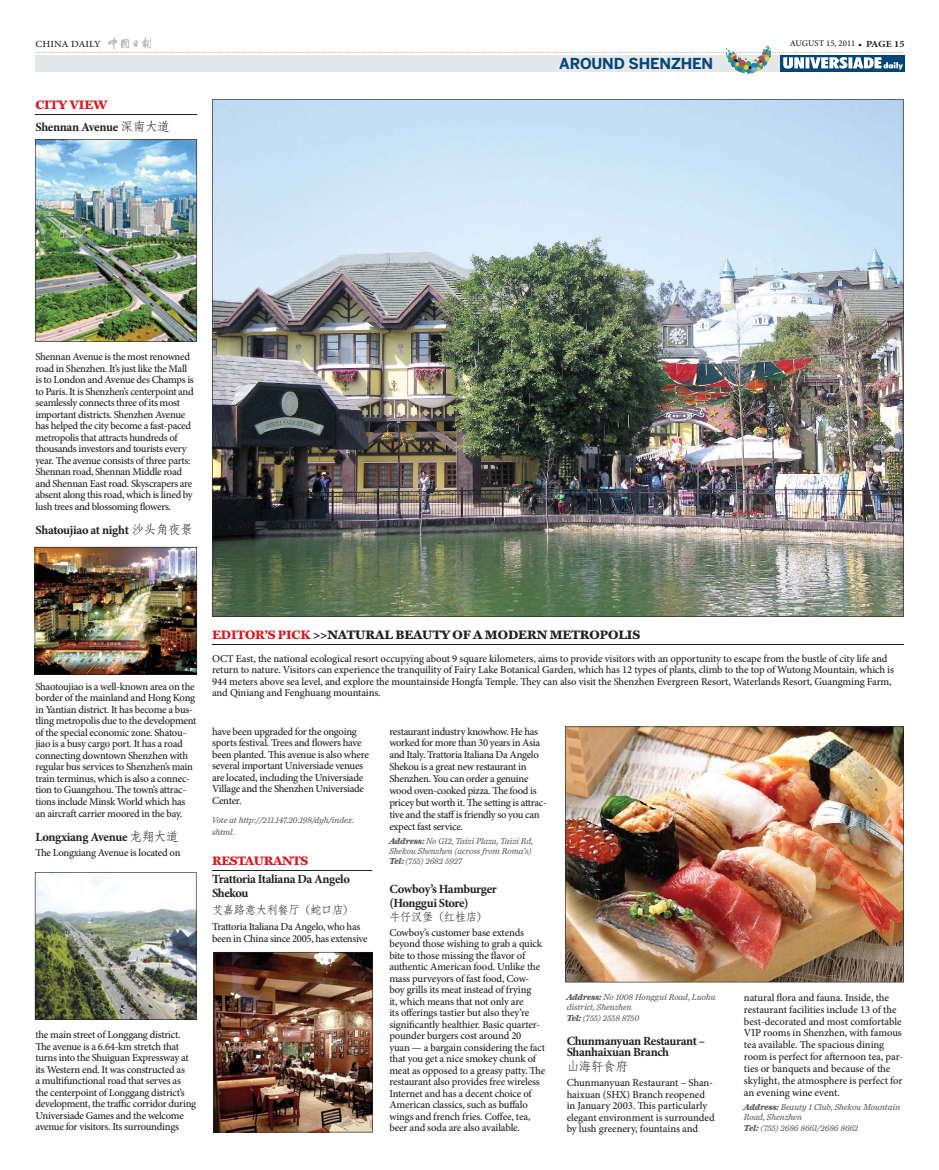
<style>
.page{position:relative;width:939px;height:1170px;background:#fff}
.page>*{position:absolute;margin:0;border:0;box-sizing:border-box;transform-origin:0 0}
.t1{font:700 15px "Benton Sans";letter-spacing:-.01em;color:#004578}
.t2{font:700 12.5px/13.6px "Minion Pro";letter-spacing:-.03em;color:#231f20}
.t3{font:700 12.5px "Miller Daily Two";letter-spacing:-.005em;color:#231f20}
.t4{font:700 12.5px "Miller Daily Two";letter-spacing:-.03em;color:#d71920}
.t5{font:700 12.5px "Miller Daily Two";letter-spacing:-.005em;color:#d71920}
.t6{font:12.5px "Adobe Fangsong Std Regular GBK EUC H";letter-spacing:-.025em;color:#231f20}
.t7{font:11.25px "Adobe Fangsong Std Regular GBK EUC H";letter-spacing:-.03em;color:#231f20}
.t8{font:500 10.62px/11.5px "Minion Pro";letter-spacing:-.025em;color:#231f20}
.t9{font:500 10.62px/11.9px "Minion Pro";letter-spacing:-.005em;color:#231f20}
.t10{font:500 9.38px "Minion Pro";letter-spacing:.01em;color:#231f20;scale:1.1 1}
.t11{font:italic 8.75px/10.4px "Miller Daily Two";letter-spacing:-.015em;color:#58595b}
.t12{font:500 8.75px "Minion Pro";color:#231f20}
.s1{font-size:9.38px}
.s2{font-weight:700;font-size:9.38px}
.s3{font-family:"Adobe Fangsong Std Regular GBK EUC H";font-weight:400}
.s4{color:#d71920}
.s5{font-weight:700}
</style>
<div class="page">
<div style="left:35px;top:56px;width:812px;height:16px;background:#e6e7e8"></div>
<img style="left:740px;top:72px;width:15px;height:2px">
<img style="left:736px;top:70px;width:24px;height:2px">
<div style="left:781px;top:55px;width:124px;height:16px;background:#004578"></div>
<svg style="left:35px;top:37px;width:869px;height:33px"></svg>
<hr style="left:212px;top:870px;width:160px;height:1px;background:#231f20">
<hr style="left:35px;top:114px;width:162px;height:1px;background:#231f20">
<hr style="left:212px;top:644px;width:692px;height:1px;background:#231f20">
<img style="left:212px;top:99px;width:692px;height:518px">
<img style="left:35px;top:139px;width:162px;height:202px">
<img style="left:35px;top:872px;width:162px;height:147px">
<img style="left:35px;top:547px;width:162px;height:127px">
<img style="left:213px;top:951px;width:160px;height:181px">
<img style="left:565px;top:726px;width:339px;height:256px">
<p class="t10" style="left:35px;top:40px;width:61px">CHINA DAILY</p>
<p class="t12" style="left:790px;top:40px;width:116px">AUGUST 15, 2011 <span class="s1">•</span> <span class="s2">PAGE 15</span></p>
<p class="t5" style="left:35px;top:100px;width:74px">CITY VIEW</p>
<p class="t2" style="left:35px;top:120px;width:136px">Shennan Avenue <span class="s3">深南大道</span></p>
<h1 class="t1" style="left:559px;top:58px;width:155px">AROUND SHENZHEN</h1>
<p class="t8" style="left:35px;top:352px;width:160px">Shennan Avenue is the most renowned road in Shenzhen. It’s just like the Mall is to London and Avenue des Champs is to Paris. It is Shenzhen’s centerpoint and seamlessly connects three of its most important districts. Shenzhen Avenue has helped the city become a fast-paced metropolis that attracts hundreds of thousands investors and tourists every year. The avenue consists of three parts:<br>Shennan road, Shennan Middle road and Shennan East road. Skyscrapers are absent along this road, which is lined by lush trees and blossoming flowers.</p>
<p class="t2" style="left:35px;top:523px;width:159px">Shatoujiao at night <span class="s3">沙头角夜景</span></p>
<p class="t8" style="left:35px;top:681px;width:163px">Shaotoujiao is a well-known area on the border of the mainland and Hong Kong in Yantian district. It has become a bus&shy;tling metropolis due to the development of the special economic zone. Shatou&shy;jiao is a busy cargo port. It has a road connecting downtown Shenzhen with regular bus services to Shenzhen’s main train terminus, which is also a connec&shy;tion to Guangzhou. The town’s attrac&shy;tions include Minsk World which has an aircraft carrier moored in the bay.</p>
<p class="t2" style="left:35px;top:829px;width:145px">Longxiang Avenue <span class="s3">龙翔大道</span></p>
<p class="t8" style="left:35px;top:847px;width:147px">The Longxiang Avenue is located on</p>
<p class="t8" style="left:35px;top:1029px;width:162px">the main street of Longgang district.<br>The avenue is a 6.64-km stretch that turns into the Shuiguan Expressway at its Western end. It was constructed as<br>a multifunctional road that serves as the centerpoint of Longgang district’s development, the traffic corridor during Universiade Games and the welcome avenue for visitors. Its surroundings</p>
<p class="t3" style="left:212px;top:630px;width:430px"><span class="s4">EDITOR’S PICK</span> &gt;&gt;NATURAL BEAUTY OF A MODERN METROPOLIS</p>
<p class="t8" style="left:212px;top:653px;width:683px">OCT East, the national ecological resort occupying about 9 square kilometers, aims to provide visitors with an opportunity to escape from the bustle of city life and return to nature. Visitors can experience the tranquility of Fairy Lake Botanical Garden, which has 12 types of plants, climb to the top of Wutong Mountain, which is 944 meters above sea level, and explore the mountainside Hongfa Temple. They can also visit the Shenzhen Evergreen Resort, Waterlands Resort, Guangming Farm, and Qiniang and Fenghuang mountains.</p>
<p class="t8" style="left:212px;top:726px;width:158px">have been upgraded for the ongoing sports festival. Trees and flowers have been planted. This avenue is also where several important Universiade venues are located, including the Universiade Village and the Shenzhen Universiade Center.</p>
<p class="t11" style="left:212px;top:815px;width:144px;line-height:11.5px">Vote at http://211.147.20.198/dyh/index. shtml.</p>
<p class="t4" style="left:212px;top:856px;width:98px">RESTAURANTS</p>
<p class="t2" style="left:212px;top:872px;width:139px">Trattoria Italiana Da Angelo<br>Shekou</p>
<p class="t7" style="left:212px;top:905px;width:144px">艾嘉路意大利餐厅（蛇口店）</p>
<p class="t8" style="left:212px;top:921px;width:157px;line-height:11.9px">Trattoria Italiana Da Angelo, who has been in China since 2005, has extensive</p>
<p class="t8" style="left:389px;top:726px;width:159px;line-height:11.9px">restaurant industry knowhow. He has worked for more than 30 years in Asia and Italy. Trattoria Italiana Da Angelo Shekou is a great new restaurant in Shenzhen. You can order a genuine wood oven-cooked pizza. The food is pricey but worth it. The setting is attrac&shy;tive and the staff is friendly so you can expect fast service.</p>
<p class="t11" style="left:389px;top:836px;width:145px"><span class="s5">Address:</span> No G12, Taizi Plaza, Taizi Rd,<br>Shekou Shenzhen (across from Roma’s)<br><span class="s5">Tel:</span> (755) 2682 5927</p>
<p class="t2" style="left:389px;top:882px;width:109px">Cowboy’s Hamburger (Honggui Store)</p>
<p class="t7" style="left:389px;top:912px;width:100px">牛仔汉堡（红桂店）</p>
<p class="t8" style="left:389px;top:927px;width:158px">Cowboy’s customer base extends beyond those wishing to grab a quick bite to those missing the flavor of authentic American food. Unlike the mass purveyors of fast food, Cow&shy;boy grills its meat instead of frying<br>it, which means that not only are<br>its offerings tastier but also they’re significantly healthier. Basic quarter&shy;pounder burgers cost around 20<br>yuan — a bargain considering the fact that you get a nice smokey chunk of meat as opposed to a greasy patty. The restaurant also provides free wireless Internet and has a decent choice of American classics, such as buffalo wings and french fries. Coffee, tea, beer and soda are also available.</p>
<p class="t11" style="left:567px;top:992px;width:151px"><span class="s5">Address:</span> No 1008 Honggui Road, Luohu district, Shenzhen<br><span class="s5">Tel:</span> (755) 2558 8750</p>
<p class="t2" style="left:567px;top:1034px;width:140px;line-height:11.2px">Chunmanyuan Restaurant –<br>Shanhaixuan Branch</p>
<p class="t6" style="left:567px;top:1061px;width:63px">山海轩食府</p>
<p class="t9" style="left:567px;top:1077px;width:150px;line-height:11.5px">Chunmanyuan Restaurant – Shan&shy;haixuan (SHX) Branch reopened in January 2003. This particularly elegant environment is surrounded by lush greenery, fountains and</p>
<p class="t9" style="left:744px;top:992px;width:161px">natural flora and fauna. Inside, the restaurant facilities include 13 of the best-decorated and most comfortable VIP rooms in Shenzhen, with famous tea available. The spacious dining room is perfect for afternoon tea, par&shy;ties or banquets and because of the skylight, the atmosphere is perfect for an evening wine event.</p>
<p class="t11" style="left:744px;top:1102px;width:158px"><span class="s5">Address:</span> Beauty 1 Club, Shekou Mountain<br>Road, Shenzhen</p>
<p class="t11" style="left:744px;top:1124px;width:116px"><span class="s5">Tel:</span> (755) 2686 8661/2686 8662</p>
</div>
